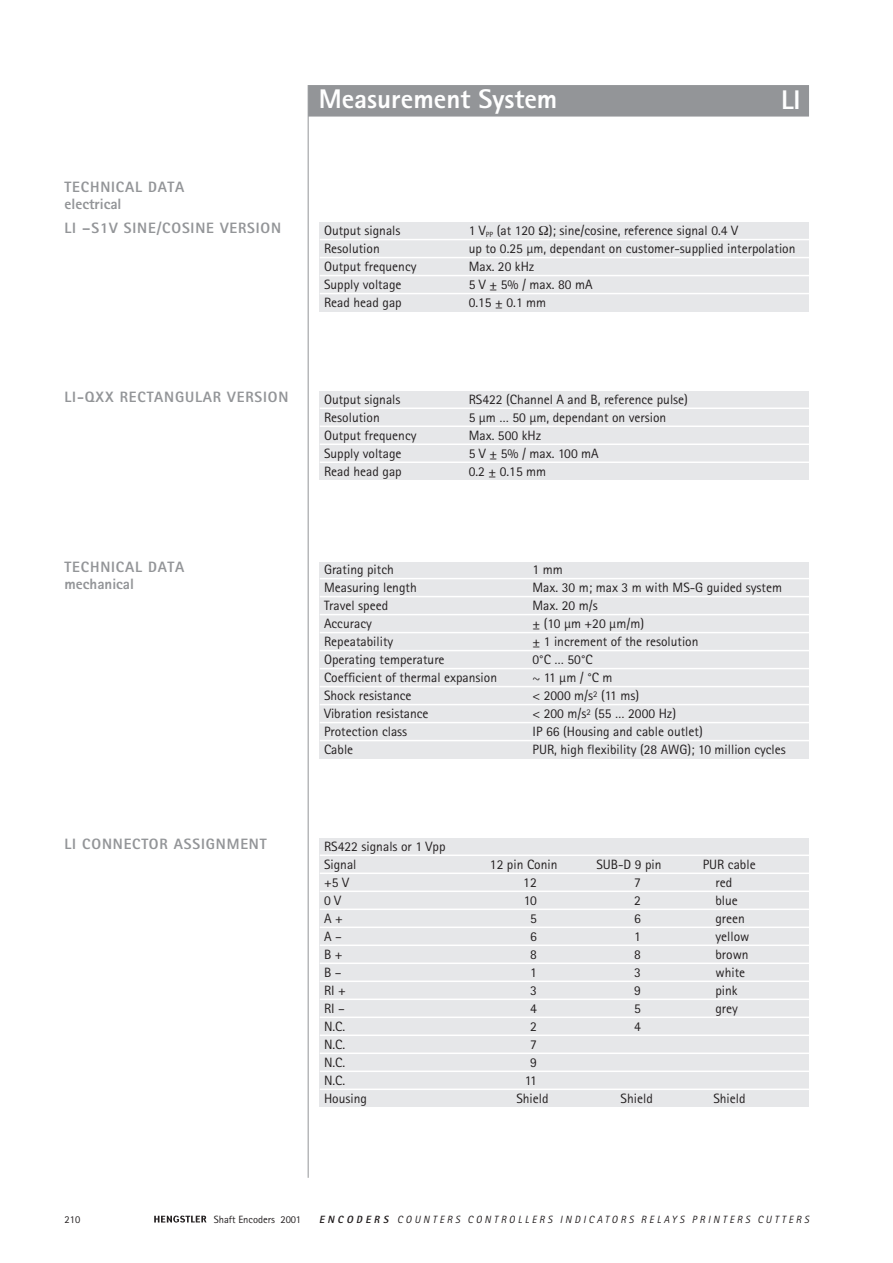
<style>
.page{position:relative;width:893px;height:1263px;background:#fff}
.page>*{position:absolute;margin:0;border:0;box-sizing:border-box;transform-origin:0 0}
.t1{font:800 27px "Rotis Sans Serif";color:#fff}
.t2{font:800 15px "Rotis Sans Serif";letter-spacing:.055em;color:#939598}
.t3{font:800 15px/16.5px "Rotis Sans Serif";letter-spacing:.035em;color:#939598}
.t4{font:13.5px/18px "Rotis Sans Serif";color:#231f20}
.t5{font:italic 10.5px "Rotis Sans Serif";letter-spacing:.275em;color:#231f20}
.t6{font:10.5px "Rotis Sans Serif";color:#231f20}
.s1{font-weight:800}
</style>
<div class="page">
<svg style="left:154px;top:1215px;width:52px;height:8px"></svg>
<hr style="left:308px;top:85px;width:1px;height:1093px;background:#939598">
<div style="left:320px;top:223px;width:489px;height:89px;background:#e6e7e9"></div>
<hr style="left:320px;top:239px;width:489px;height:1px;background:#fff">
<hr style="left:320px;top:257px;width:489px;height:1px;background:#fff">
<hr style="left:320px;top:275px;width:489px;height:1px;background:#fff">
<hr style="left:320px;top:293px;width:489px;height:1px;background:#fff">
<div style="left:308px;top:85px;width:501px;height:32px;background:#939598"></div>
<div style="left:320px;top:562px;width:489px;height:196px;background:#e6e7e9"></div>
<hr style="left:320px;top:578px;width:489px;height:1px;background:#fff">
<hr style="left:320px;top:596px;width:489px;height:1px;background:#fff">
<hr style="left:320px;top:614px;width:489px;height:1px;background:#fff">
<hr style="left:320px;top:632px;width:489px;height:1px;background:#fff">
<hr style="left:320px;top:650px;width:489px;height:1px;background:#fff">
<hr style="left:320px;top:668px;width:489px;height:1px;background:#fff">
<hr style="left:320px;top:686px;width:489px;height:1px;background:#fff">
<hr style="left:320px;top:704px;width:489px;height:1px;background:#fff">
<hr style="left:320px;top:722px;width:489px;height:1px;background:#fff">
<hr style="left:320px;top:740px;width:489px;height:1px;background:#fff">
<div style="left:320px;top:391px;width:489px;height:89px;background:#e6e7e9"></div>
<hr style="left:320px;top:408px;width:489px;height:1px;background:#fff">
<hr style="left:320px;top:426px;width:489px;height:1px;background:#fff">
<hr style="left:320px;top:444px;width:489px;height:1px;background:#fff">
<hr style="left:320px;top:462px;width:489px;height:1px;background:#fff">
<div style="left:320px;top:838px;width:489px;height:269px;background:#e6e7e9"></div>
<hr style="left:320px;top:855px;width:489px;height:1px;background:#fff">
<hr style="left:320px;top:873px;width:489px;height:1px;background:#fff">
<hr style="left:320px;top:891px;width:489px;height:1px;background:#fff">
<hr style="left:320px;top:909px;width:489px;height:1px;background:#fff">
<hr style="left:320px;top:927px;width:489px;height:1px;background:#fff">
<hr style="left:320px;top:945px;width:489px;height:1px;background:#fff">
<hr style="left:320px;top:963px;width:489px;height:1px;background:#fff">
<hr style="left:320px;top:981px;width:489px;height:1px;background:#fff">
<hr style="left:320px;top:999px;width:489px;height:1px;background:#fff">
<hr style="left:320px;top:1017px;width:489px;height:1px;background:#fff">
<hr style="left:320px;top:1035px;width:489px;height:1px;background:#fff">
<hr style="left:320px;top:1053px;width:489px;height:1px;background:#fff">
<hr style="left:320px;top:1071px;width:489px;height:1px;background:#fff">
<hr style="left:320px;top:1089px;width:489px;height:1px;background:#fff">
<h1 class="t1" style="left:319px;top:90px;width:240px">Measurement System</h1>
<h1 class="t1" style="left:781px;top:90px;width:21px">LI</h1>
<p class="t3" style="left:65px;top:180px;width:121px">TECHNICAL DATA electrical</p>
<p class="t2" style="left:65px;top:223px;width:218px">LI –S1V SINE/COSINE VERSION</p>
<p class="t4" style="left:324px;top:223px;width:78px">Output signals</p>
<p class="t4" style="left:468px;top:223px;width:271px">1 V<sub>PP</sub> (at 120 ); sine/cosine, reference signal 0.4 V</p>
<p class="t4" style="left:324px;top:241px;width:57px">Resolution</p>
<p class="t4" style="left:468px;top:241px;width:328px">up to 0.25 µm, dependant on customer-supplied interpolation</p>
<p class="t4" style="left:324px;top:259px;width:94px">Output frequency</p>
<p class="t4" style="left:468px;top:259px;width:67px">Max. 20 kHz</p>
<p class="t4" style="left:324px;top:277px;width:79px">Supply voltage</p>
<p class="t4" style="left:468px;top:277px;width:125px">5 V ± 5% / max. 80 mA</p>
<p class="t4" style="left:324px;top:295px;width:79px">Read head gap</p>
<p class="t4" style="left:468px;top:295px;width:79px">0.15 ± 0.1 mm</p>
<p class="t2" style="left:65px;top:391px;width:225px">LI-QXX RECTANGULAR VERSION</p>
<p class="t4" style="left:324px;top:392px;width:78px">Output signals</p>
<p class="t4" style="left:468px;top:392px;width:221px">RS422 (Channel A and B, reference pulse)</p>
<p class="t4" style="left:324px;top:410px;width:57px">Resolution</p>
<p class="t4" style="left:468px;top:410px;width:199px">5 µm … 50 µm, dependant on version</p>
<p class="t4" style="left:324px;top:428px;width:94px">Output frequency</p>
<p class="t4" style="left:468px;top:428px;width:74px">Max. 500 kHz</p>
<p class="t4" style="left:324px;top:446px;width:79px">Supply voltage</p>
<p class="t4" style="left:468px;top:446px;width:131px">5 V ± 5% / max. 100 mA</p>
<p class="t4" style="left:324px;top:464px;width:79px">Read head gap</p>
<p class="t4" style="left:468px;top:464px;width:79px">0.2 ± 0.15 mm</p>
<p class="t3" style="left:65px;top:560px;width:121px">TECHNICAL DATA mechanical</p>
<p class="t4" style="left:324px;top:562px;width:71px">Grating pitch</p>
<p class="t4" style="left:532px;top:562px;width:32px">1 mm</p>
<p class="t4" style="left:324px;top:580px;width:94px">Measuring length</p>
<p class="t4" style="left:532px;top:580px;width:251px">Max. 30 m; max 3 m with MS-G guided system</p>
<p class="t4" style="left:324px;top:598px;width:66px">Travel speed</p>
<p class="t4" style="left:532px;top:598px;width:67px">Max. 20 m/s</p>
<p class="t4" style="left:324px;top:616px;width:49px">Accuracy</p>
<p class="t4" style="left:532px;top:616px;width:113px">± (10 µm +20 µm/m)</p>
<p class="t4" style="left:324px;top:634px;width:71px">Repeatability</p>
<p class="t4" style="left:532px;top:634px;width:167px">± 1 increment of the resolution</p>
<p class="t4" style="left:324px;top:652px;width:122px">Operating temperature</p>
<p class="t4" style="left:532px;top:652px;width:62px">0°C … 50°C</p>
<p class="t4" style="left:324px;top:670px;width:174px">Coefficient of thermal expansion</p>
<p class="t4" style="left:532px;top:670px;width:81px">~ 11 µm / °C m</p>
<p class="t4" style="left:324px;top:688px;width:89px">Shock resistance</p>
<p class="t4" style="left:532px;top:688px;width:108px">&lt; 2000 m/s<sup>2</sup> (11 ms)</p>
<p class="t4" style="left:324px;top:706px;width:106px">Vibration resistance</p>
<p class="t4" style="left:532px;top:706px;width:145px">&lt; 200 m/s<sup>2</sup> (55 … 2000 Hz)</p>
<p class="t4" style="left:324px;top:724px;width:85px">Protection class</p>
<p class="t4" style="left:532px;top:724px;width:172px">IP 66 (Housing and cable outlet)</p>
<p class="t4" style="left:324px;top:742px;width:31px">Cable</p>
<p class="t4" style="left:532px;top:742px;width:255px">PUR, high flexibility (28 AWG); 10 million cycles</p>
<p class="t2" style="left:65px;top:838px;width:204px">LI CONNECTOR ASSIGNMENT</p>
<p class="t4" style="left:324px;top:839px;width:123px">RS422 signals or 1 Vpp<br>Signal</p>
<p class="t4" style="left:490px;top:857px;width:69px">12 pin Conin</p>
<p class="t4" style="left:596px;top:857px;width:67px">SUB-D 9 pin</p>
<p class="t4" style="left:702px;top:857px;width:54px">PUR cable</p>
<p class="t4" style="left:324px;top:875px;width:27px">+5 V</p>
<p class="t4" style="left:523px;top:875px;width:15px">12</p>
<p class="t4" style="left:634px;top:875px;width:8px">7</p>
<p class="t4" style="left:715px;top:875px;width:18px">red</p>
<p class="t4" style="left:324px;top:893px;width:19px">0 V</p>
<p class="t4" style="left:523px;top:893px;width:15px">10</p>
<p class="t4" style="left:634px;top:893px;width:8px">2</p>
<p class="t4" style="left:715px;top:893px;width:24px">blue</p>
<p class="t4" style="left:324px;top:911px;width:20px">A +</p>
<p class="t4" style="left:530px;top:911px;width:8px">5</p>
<p class="t4" style="left:634px;top:911px;width:8px">6</p>
<p class="t4" style="left:715px;top:911px;width:31px">green</p>
<p class="t4" style="left:324px;top:929px;width:19px">A –</p>
<p class="t4" style="left:530px;top:929px;width:8px">6</p>
<p class="t4" style="left:634px;top:929px;width:8px">1</p>
<p class="t4" style="left:715px;top:929px;width:35px">yellow</p>
<p class="t4" style="left:324px;top:947px;width:20px">B +</p>
<p class="t4" style="left:530px;top:947px;width:8px">8</p>
<p class="t4" style="left:634px;top:947px;width:8px">8</p>
<p class="t4" style="left:715px;top:947px;width:35px">brown</p>
<p class="t4" style="left:324px;top:965px;width:19px">B –</p>
<p class="t4" style="left:530px;top:965px;width:8px">1</p>
<p class="t4" style="left:634px;top:965px;width:8px">3</p>
<p class="t4" style="left:715px;top:965px;width:31px">white</p>
<p class="t4" style="left:324px;top:983px;width:23px">RI +</p>
<p class="t4" style="left:530px;top:983px;width:8px">3</p>
<p class="t4" style="left:634px;top:983px;width:8px">9</p>
<p class="t4" style="left:715px;top:983px;width:24px">pink</p>
<p class="t4" style="left:324px;top:1001px;width:22px">RI –</p>
<p class="t4" style="left:530px;top:1001px;width:8px">4</p>
<p class="t4" style="left:634px;top:1001px;width:8px">5</p>
<p class="t4" style="left:715px;top:1001px;width:24px">grey</p>
<p class="t4" style="left:324px;top:1019px;width:23px">N.C.</p>
<p class="t4" style="left:530px;top:1019px;width:8px">2</p>
<p class="t4" style="left:634px;top:1019px;width:8px">4</p>
<p class="t4" style="left:324px;top:1037px;width:23px">N.C.</p>
<p class="t4" style="left:530px;top:1037px;width:8px">7</p>
<p class="t4" style="left:324px;top:1055px;width:23px">N.C.</p>
<p class="t4" style="left:530px;top:1055px;width:8px">9</p>
<p class="t4" style="left:324px;top:1073px;width:23px">N.C.</p>
<p class="t4" style="left:524px;top:1073px;width:14px">11</p>
<p class="t4" style="left:324px;top:1091px;width:44px">Housing</p>
<p class="t4" style="left:516px;top:1091px;width:34px">Shield</p>
<p class="t4" style="left:620px;top:1091px;width:34px">Shield</p>
<p class="t4" style="left:713px;top:1091px;width:34px">Shield</p>
<p class="t6" style="left:65px;top:1215px;width:17px">210</p>
<p class="t6" style="left:214px;top:1215px;width:89px">Shaft Encoders 2001</p>
<p class="t5" style="left:320px;top:1216px;width:490px"><span class="s1">ENCODERS</span> COUNTERS CONTROLLERS INDICATORS RELAYS PRINTERS CUTTERS</p>
</div>
